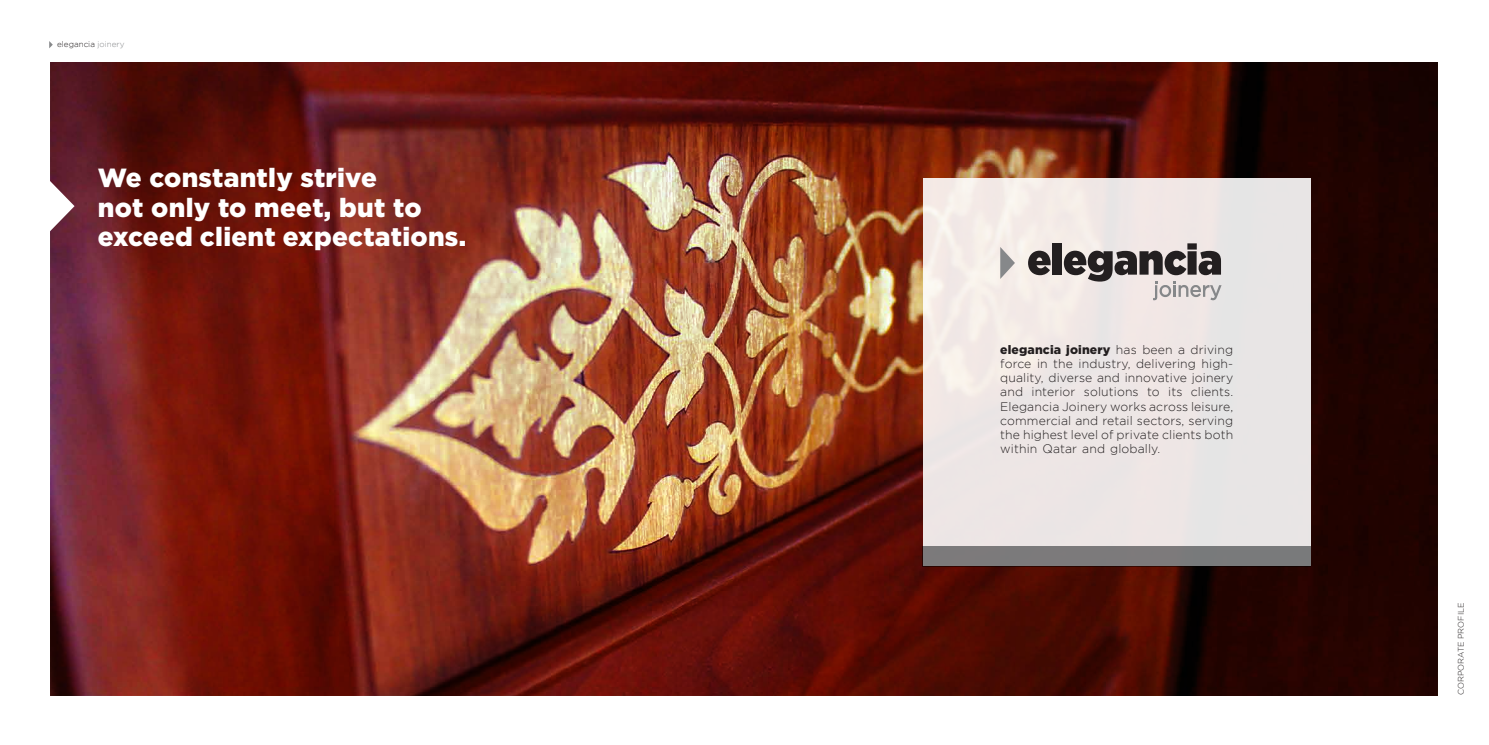
<style>
.page{position:relative;width:1489px;height:745px;background:#fff}
.page>*{position:absolute;margin:0;border:0;box-sizing:border-box;transform-origin:0 0}
.t1{font:900 26.25px/29.2px "Gotham";letter-spacing:.01em;color:#fff}
.t2{font:300 12.25px/14px "Gotham";letter-spacing:.01em;color:#231f20;text-align:justify}
.t3{font:300 8.14px "Gotham";color:#231f20}
.s1{color:#86888a}
.s2{font-weight:900}
</style>
<div class="page">
<svg style="left:49px;top:41px;width:4px;height:7px"></svg>
<img style="left:50px;top:62px;width:1387px;height:633px">
<svg style="left:50px;top:174px;width:25px;height:64px"></svg>
<div style="left:922px;top:178px;width:388px;height:388px;background:#ede6e5"></div>
<div style="left:922px;top:546px;width:388px;height:20px;background:#7c7a7b"></div>
<svg style="left:1028px;top:250px;width:22px;height:25px"></svg>
<div style="left:1052px;top:243px;width:9px;height:31px;background:#231f20"></div>
<svg style="left:1063px;top:243px;width:158px;height:57px"></svg>
<svg style="left:1000px;top:247px;width:14px;height:32px"></svg>
<p class="t3" style="left:57px;top:40px;width:69px">elegancia <span class="s1">joinery</span></p>
<h1 class="t1" style="left:98px;top:163px;width:370px">We constantly strive<br>not only to meet, but to exceed client expectations.</h1>
<p class="t2" style="left:1000px;top:343px;width:234px"><span class="s2">elegancia joinery</span> has been a driving force in the industry, delivering high&shy;quality, diverse and innovative joinery and interior solutions to its clients.<br>Elegancia Joinery works across leisure, commercial and retail sectors, serving the highest level of private clients both within Qatar and globally.</p>
<p class="t3" style="left:1456px;top:694px;width:93px;rotate:-90deg">CORPORATE PROFILE</p>
</div>
